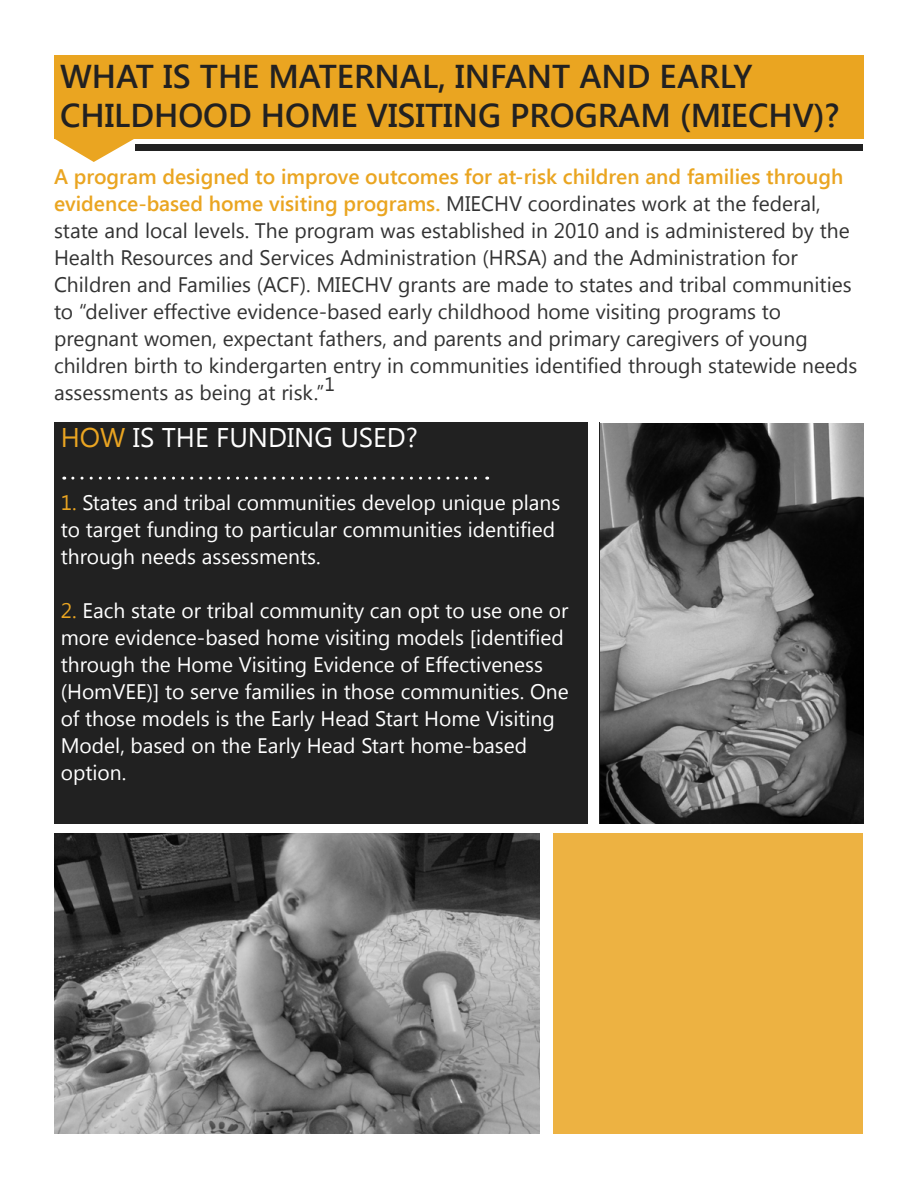
<style>
.page{position:relative;width:918px;height:1188px;background:#fff}
.page>*{position:absolute;margin:0;border:0;box-sizing:border-box;transform-origin:0 0}
.t1{font:600 33px/39.6px "Segoe UI";color:#222121}
.t2{font:27px "Segoe UI";color:#fff}
.t3{font:21px/27px "Segoe UI";color:#333}
.t4{font:21px/27px "Segoe UI";color:#fff}
.s1{font-weight:600;color:#eaa521}
.s2{color:#eaa521}
</style>
<div class="page">
<div style="left:554px;top:834px;width:309px;height:300px;background:#edb242"></div>
<img style="left:599px;top:423px;width:265px;height:401px">
<div style="left:55px;top:55px;width:809px;height:83px;background:#eaa521"></div>
<svg style="left:54px;top:138px;width:81px;height:24px"></svg>
<div style="left:54px;top:422px;width:545px;height:402px;background:#212121"></div>
<div style="left:136px;top:144px;width:727px;height:7px;background:#212121"></div>
<img style="left:54px;top:834px;width:486px;height:300px">
<div style="left:589px;top:422px;width:10px;height:402px;background:#fff"></div>
<svg style="left:73px;top:477px;width:415px;height:3px"></svg>
<h1 class="t1" style="left:60px;top:55px;width:781px">WHAT IS THE MATERNAL, INFANT AND EARLY<br>CHILDHOOD HOME VISITING PROGRAM (MIECHV)?</h1>
<p class="t3" style="left:54px;top:162px;width:805px"><span class="s1">A program designed to improve outcomes for at-risk children and families through evidence-based home visiting programs.</span> MIECHV coordinates work at the federal, state and local levels. The program was established in 2010 and is administered by the Health Resources and Services Administration (HRSA) and the Administration for Children and Families (ACF). MIECHV grants are made to states and tribal communities to “deliver effective evidence-based early childhood home visiting programs to pregnant women, expectant fathers, and parents and primary caregivers of young children birth to kindergarten entry in communities identified through statewide needs assessments as being at risk.”<sup>1</sup></p>
<h2 class="t2" style="left:61px;top:419px;width:359px"><span class="s2">HOW</span> IS THE FUNDING USED?</h2>
<p class="t4" style="left:61px;top:488px;width:501px"><span class="s2">1.</span> States and tribal communities develop unique plans to target funding to particular communities identified through needs assessments.</p>
<p class="t4" style="left:61px;top:596px;width:510px"><span class="s2">2.</span> Each state or tribal community can opt to use one or more evidence-based home visiting models [identified through the Home Visiting Evidence of Effectiveness (HomVEE)] to serve families in those communities. One of those models is the Early Head Start Home Visiting Model, based on the Early Head Start home-based option.</p>
</div>
